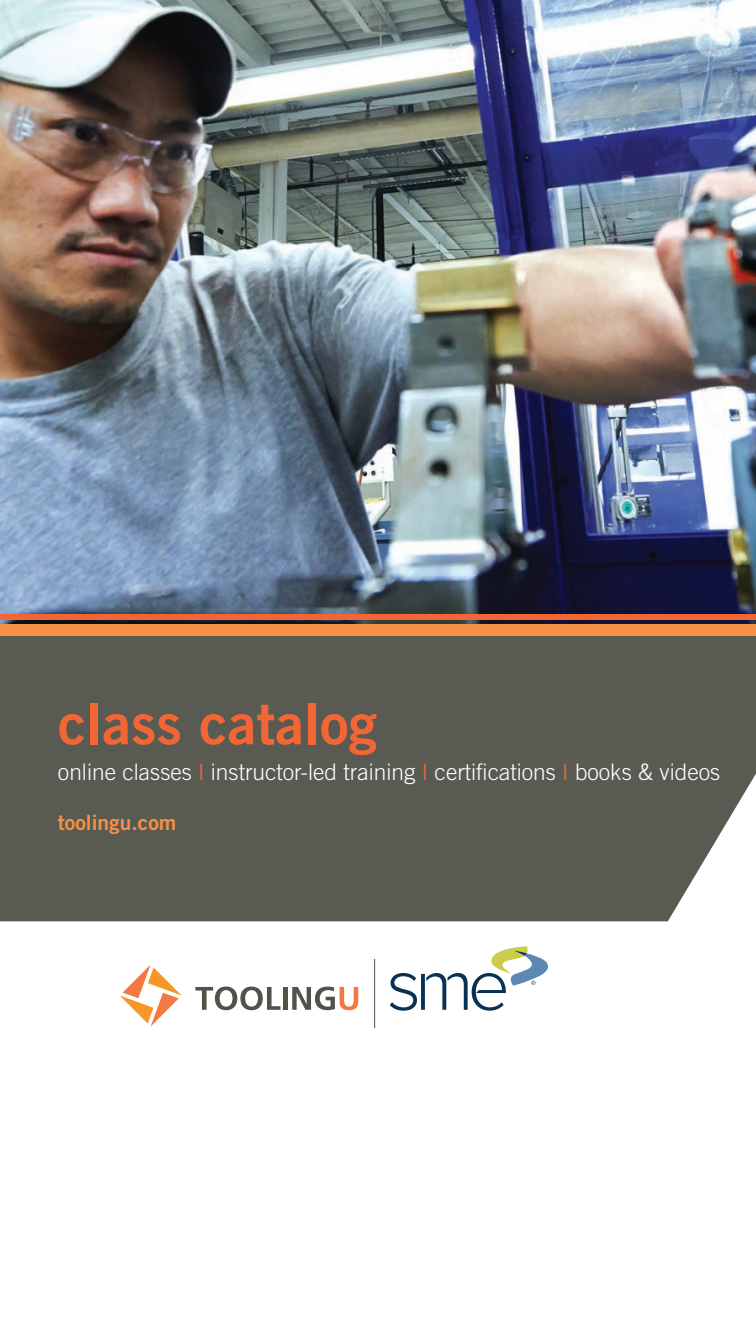
<style>
.page{position:relative;width:756px;height:1323px;background:#fff}
.page>*{position:absolute;margin:0;border:0;box-sizing:border-box;transform-origin:0 0}
.t1{font:57.23px "Trade Gothic LT Std Bd 2";color:#f26635}
.t2{font:300 22.75px "Trade Gothic LT Std";color:#fff}
.t3{font:21px "Trade Gothic LT Std Bd 2";color:#f69044}
.s1{color:#f26635}
</style>
<div class="page">
<img style="left:0;top:0;width:756px;height:636px">
<div style="left:0;top:636px;width:756px;height:285px;background:#595b53"></div>
<div style="left:0;top:615px;width:756px;height:5px;background:#f26635"></div>
<div style="left:0;top:624px;width:756px;height:11px;background:#f69044"></div>
<hr style="left:374px;top:959px;width:1px;height:69px;background:#535249">
<svg style="left:120px;top:965px;width:62px;height:61px"></svg>
<svg style="left:195px;top:987px;width:85px;height:23px"></svg>
<div style="left:283px;top:987px;width:5px;height:23px;background:#535249"></div>
<svg style="left:292px;top:987px;width:66px;height:23px"></svg>
<svg style="left:390px;top:946px;width:158px;height:65px"></svg>
<h1 class="t1" style="left:58px;top:688px;width:321px">class catalog</h1>
<p class="t2" style="left:58px;top:759px;width:664px">online classes <span class="s1">I</span> instructor-led training <span class="s1">I</span> certifications <span class="s1">I</span> books &amp; videos</p>
<p class="t3" style="left:58px;top:809px;width:120px">toolingu.com</p>
</div>
